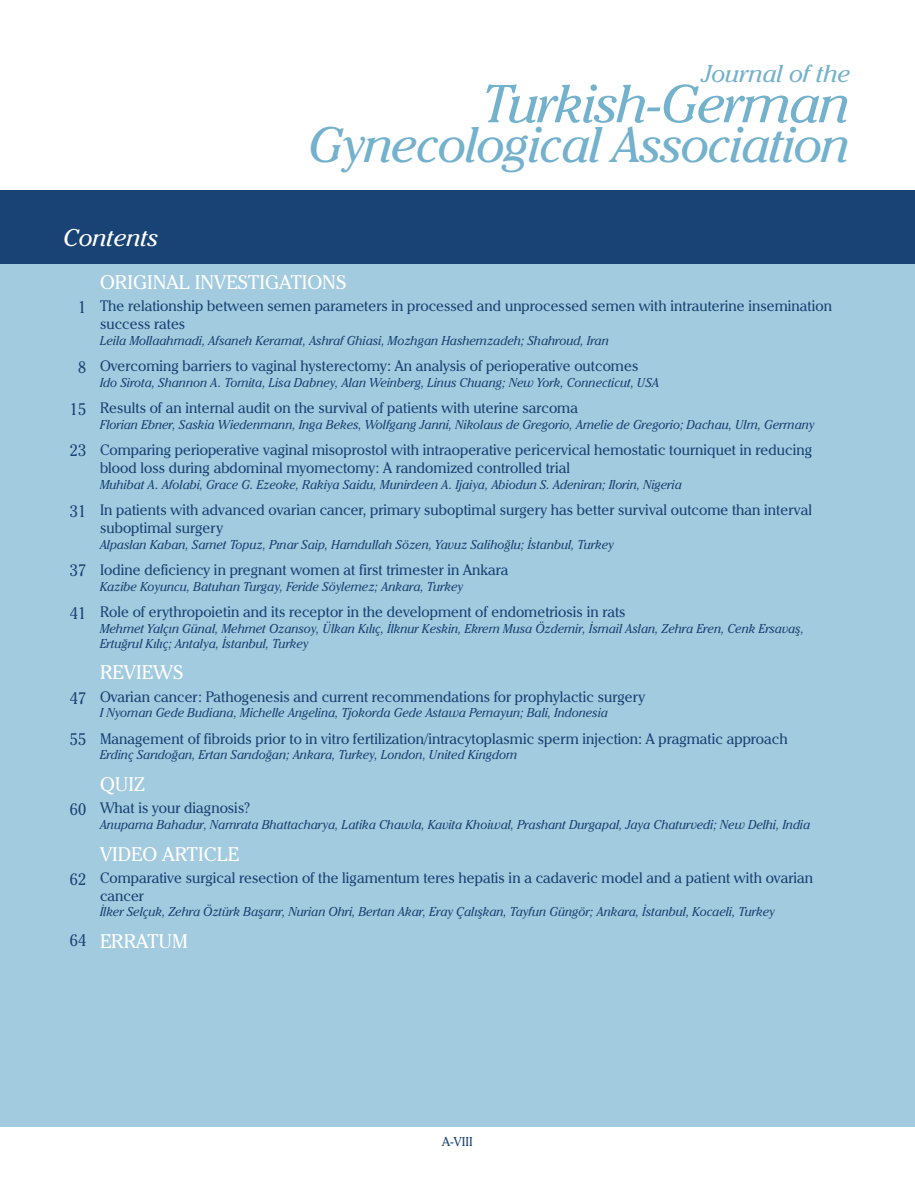
<style>
.page{position:relative;width:915px;height:1191px;background:#fff}
.page>*{position:absolute;margin:0;border:0;box-sizing:border-box;transform-origin:0 0}
.t1{font:italic 52.8px "Cheltenham IT Cby BT";letter-spacing:-.025em;color:#73b1cd}
.t2{font:italic 49.35px "Cheltenham IT Cby BT";letter-spacing:-.025em;color:#73b1cd}
.t3{font:italic 24.15px "Cheltenham IT Cby BT";color:#73b1cd}
.t4{font:italic 24px "Cheltenham IT Cby BT";color:#fff}
.t5{font:19.5px "Cheltenham IT Cby BT";color:#fff}
.t6{font:16.5px "Cheltenham IT Cby BT";color:#184374;scale:.95 1}
.t7{font:15px/18px "Cheltenham IT Cby BT";color:#184374;scale:.95 1}
.t8{font:italic 12.75px/15px "Cheltenham IT Cby BT";color:#184374;scale:.95 1}
.t9{font:12.75px "Cheltenham IT Cby BT";color:#184374}
</style>
<div class="page">
<div style="left:0;top:190px;width:914px;height:75px;background:#184374"></div>
<div style="left:0;top:265px;width:914px;height:862px;background:#a3cbdf"></div>
<h3 class="t3" style="left:701px;top:59px;width:150px">Journal of the</h3>
<h1 class="t1" style="left:482px;top:71px;width:369px">Turkish-German</h1>
<h2 class="t2" style="left:309px;top:114px;width:543px">Gynecological Association</h2>
<h3 class="t4" style="left:64px;top:223px;width:97px">Contents</h3>
<h3 class="t5" style="left:100px;top:270px;width:248px">ORIGINAL INVESTIGATIONS</h3>
<p class="t7" style="left:100px;top:297px;width:771px">The relationship between semen parameters in processed and unprocessed semen with intrauterine insemination success rates</p>
<p class="t8" style="left:100px;top:333px;width:537px">Leila Mollaahmadi, Afsaneh Keramat, Ashraf Ghiasi, Mozhgan Hashemzadeh; Shahroud, Iran</p>
<p class="t7" style="left:100px;top:357px;width:568px">Overcoming barriers to vaginal hysterectomy: An analysis of perioperative outcomes</p>
<p class="t8" style="left:100px;top:375px;width:590px">Ido Sirota, Shannon A. Tomita, Lisa Dabney, Alan Weinberg, Linus Chuang; New York, Connecticut, USA</p>
<p class="t7" style="left:100px;top:399px;width:504px">Results of an internal audit on the survival of patients with uterine sarcoma</p>
<p class="t8" style="left:100px;top:416px;width:753px">Florian Ebner, Saskia Wiedenmann, Inga Bekes, Wolfgang Janni, Nikolaus de Gregorio, Amelie de Gregorio; Dachau, Ulm, Germany</p>
<p class="t7" style="left:100px;top:441px;width:750px">Comparing perioperative vaginal misoprostol with intraoperative pericervical hemostatic tourniquet in reducing blood loss during abdominal myomectomy: A randomized controlled trial</p>
<p class="t8" style="left:100px;top:476px;width:614px">Muhibat A. Afolabi, Grace G. Ezeoke, Rakiya Saidu, Munirdeen A. Ijaiya, Abiodun S. Adeniran; Ilorin, Nigeria</p>
<p class="t7" style="left:100px;top:501px;width:750px">In patients with advanced ovarian cancer, primary suboptimal surgery has better survival outcome than interval suboptimal surgery</p>
<p class="t8" style="left:100px;top:536px;width:542px">Alpaslan Kaban, Samet Topuz, Pınar Saip, Hamdullah Sözen, Yavuz Salihoğlu; İstanbul, Turkey</p>
<p class="t7" style="left:100px;top:560px;width:431px">Iodine deficiency in pregnant women at first trimester in Ankara</p>
<p class="t8" style="left:100px;top:578px;width:384px">Kazibe Koyuncu, Batuhan Turgay, Feride Söylemez; Ankara, Turkey</p>
<p class="t7" style="left:100px;top:602px;width:554px">Role of erythropoietin and its receptor in the development of endometriosis in rats</p>
<p class="t8" style="left:100px;top:620px;width:742px">Mehmet Yalçın Günal, Mehmet Ozansoy, Ülkan Kılıç, İlknur Keskin, Ekrem Musa Özdemir, İsmail Aslan, Zehra Eren, Cenk Ersavaş,<br>Ertuğrul Kılıç; Antalya, İstanbul, Turkey</p>
<h3 class="t5" style="left:100px;top:660px;width:85px">REVIEWS</h3>
<p class="t7" style="left:100px;top:687px;width:575px">Ovarian cancer: Pathogenesis and current recommendations for prophylactic surgery</p>
<p class="t8" style="left:100px;top:705px;width:536px">I Nyoman Gede Budiana, Michelle Angelina, Tjokorda Gede Astawa Pemayun; Bali, Indonesia</p>
<p class="t7" style="left:100px;top:729px;width:725px">Management of fibroids prior to in vitro fertilization/intracytoplasmic sperm injection: A pragmatic approach</p>
<p class="t8" style="left:100px;top:747px;width:441px">Erdinç Sarıdoğan, Ertan Sarıdoğan; Ankara, Turkey, London, United Kingdom</p>
<h3 class="t5" style="left:100px;top:772px;width:47px">QUIZ</h3>
<p class="t7" style="left:100px;top:798px;width:159px">What is your diagnosis?</p>
<p class="t8" style="left:100px;top:816px;width:749px">Anupama Bahadur, Namrata Bhattacharya, Latika Chawla, Kavita Khoiwal, Prashant Durgapal, Jaya Chaturvedi; New Delhi, India</p>
<h3 class="t5" style="left:100px;top:841px;width:140px">VIDEO ARTICLE</h3>
<p class="t7" style="left:100px;top:868px;width:751px">Comparative surgical resection of the ligamentum teres hepatis in a cadaveric model and a patient with ovarian cancer</p>
<p class="t8" style="left:100px;top:904px;width:711px">İlker Selçuk, Zehra Öztürk Başarır, Nurian Ohri, Bertan Akar, Eray Çalışkan, Tayfun Güngör; Ankara, İstanbul, Kocaeli, Turkey</p>
<h3 class="t5" style="left:100px;top:929px;width:89px">ERRATUM</h3>
<p class="t6" style="left:78px;top:297px;width:10px">1</p>
<p class="t6" style="left:78px;top:357px;width:10px">8</p>
<p class="t6" style="left:70px;top:398px;width:19px">15</p>
<p class="t6" style="left:70px;top:440px;width:19px">23</p>
<p class="t6" style="left:70px;top:501px;width:19px">31</p>
<p class="t6" style="left:70px;top:560px;width:19px">37</p>
<p class="t6" style="left:70px;top:602px;width:19px">41</p>
<p class="t6" style="left:70px;top:687px;width:19px">47</p>
<p class="t6" style="left:70px;top:728px;width:19px">55</p>
<p class="t6" style="left:70px;top:799px;width:19px">60</p>
<p class="t6" style="left:70px;top:868px;width:19px">62</p>
<p class="t6" style="left:70px;top:930px;width:19px">64</p>
<p class="t9" style="left:442px;top:1133px;width:32px">A-VIII</p>
</div>
